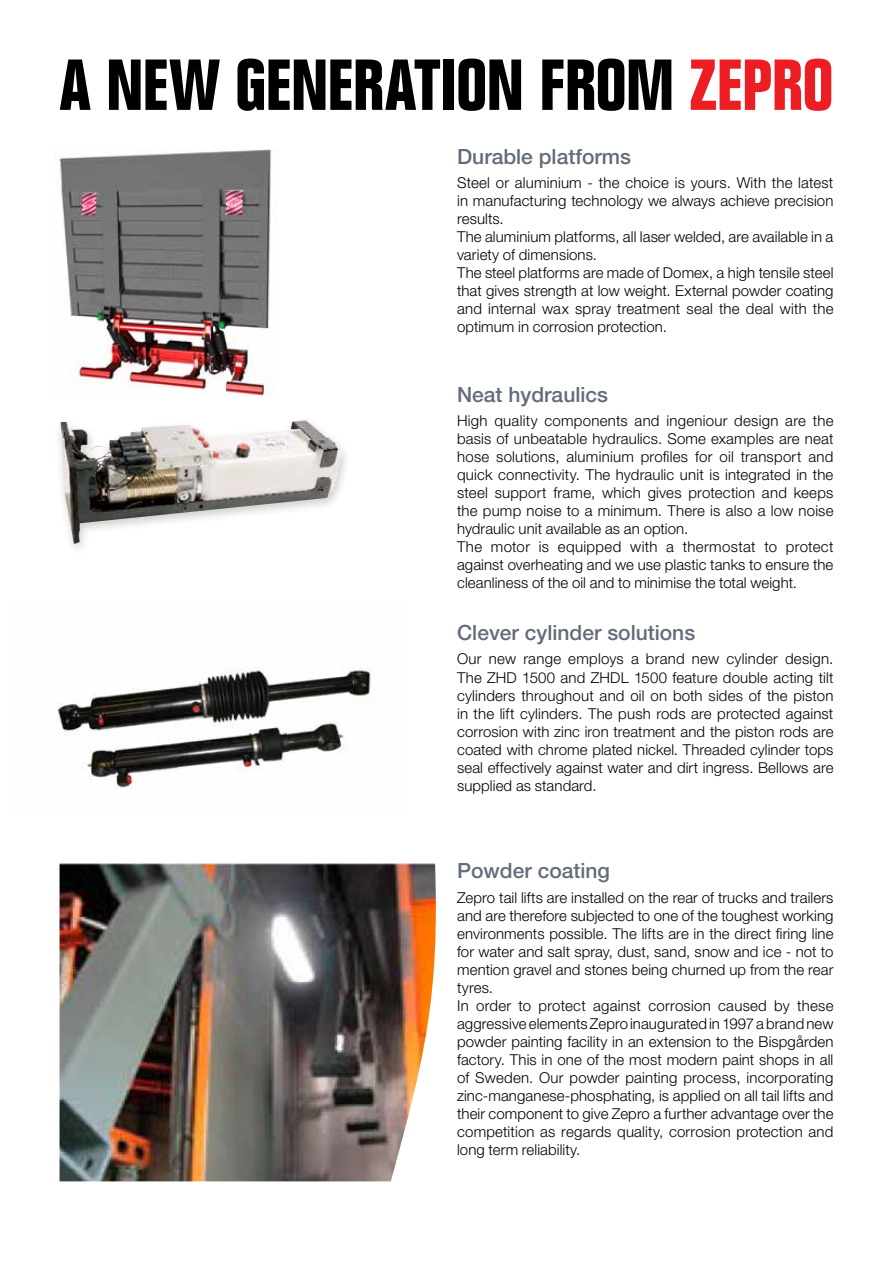
<style>
.page{position:relative;width:893px;height:1263px;background:#fff}
.page>*{position:absolute;margin:0;border:0;box-sizing:border-box;transform-origin:0 0}
.t1{font:700 condensed 70.5px "Folio Std";letter-spacing:-.01em;color:#000}
.t2{font:500 21px "Helvetica Neue LT Std";color:#636c7a}
.t3{font:300 15px/18px "Helvetica Neue LT Std";letter-spacing:.01em;color:#000}
.s1{color:#ed1d24}
</style>
<div class="page">
<img style="left:59px;top:149px;width:215px;height:248px">
<img style="left:61px;top:420px;width:281px;height:124px">
<img style="left:56px;top:668px;width:319px;height:121px">
<img style="left:60px;top:863px;width:376px;height:318px">
<h1 class="t1" style="left:60px;top:46px;width:776px">A NEW GENERATION FROM <span class="s1">ZEPRO</span></h1>
<h2 class="t2" style="left:457px;top:144px;width:175px">Durable platforms</h2>
<p class="t3" style="left:457px;top:174px;width:378px">Steel or aluminium - the choice is yours. With the latest in manufacturing technology we always achieve precision results.<br>The aluminium platforms, all laser welded, are available in a variety of dimensions.<br>The steel platforms are made of Domex, a high tensile steel that gives strength at low weight. External powder coating and internal wax spray treatment seal the deal with the optimum in corrosion protection.</p>
<h2 class="t2" style="left:457px;top:382px;width:152px">Neat hydraulics</h2>
<p class="t3" style="left:457px;top:412px;width:378px">High quality components and ingeniour design are the basis of unbeatable hydraulics. Some examples are neat hose solutions, aluminium profiles for oil transport and quick connectivity. The hydraulic unit is integrated in the steel support frame, which gives protection and keeps the pump noise to a minimum. There is also a low noise hydraulic unit available as an option.<br>The motor is equipped with a thermostat to protect against overheating and we use plastic tanks to ensure the cleanliness of the oil and to minimise the total weight.</p>
<h2 class="t2" style="left:457px;top:620px;width:240px">Clever cylinder solutions</h2>
<p class="t3" style="left:457px;top:650px;width:378px;text-align:justify">Our new range employs a brand new cylinder design.<br>The ZHD 1500 and ZHDL 1500 feature double acting tilt cylinders throughout and oil on both sides of the piston in the lift cylinders. The push rods are protected against corrosion with zinc iron treatment and the piston rods are coated with chrome plated nickel. Threaded cylinder tops seal effectively against water and dirt ingress. Bellows are supplied as standard.</p>
<h2 class="t2" style="left:457px;top:858px;width:154px">Powder coating</h2>
<p class="t3" style="left:457px;top:888px;width:378px">Zepro tail lifts are installed on the rear of trucks and trailers and are therefore subjected to one of the toughest working environments possible. The lifts are in the direct firing line for water and salt spray, dust, sand, snow and ice - not to mention gravel and stones being churned up from the rear tyres.<br>In order to protect against corrosion caused by these aggressive elements Zepro inaugurated in 1997 a brand new powder painting facility in an extension to the Bispgården factory. This in one of the most modern paint shops in all of Sweden. Our powder painting process, incorporating zinc-manganese-phosphating, is applied on all tail lifts and their component to give Zepro a further advantage over the competition as regards quality, corrosion protection and long term reliability.</p>
</div>
